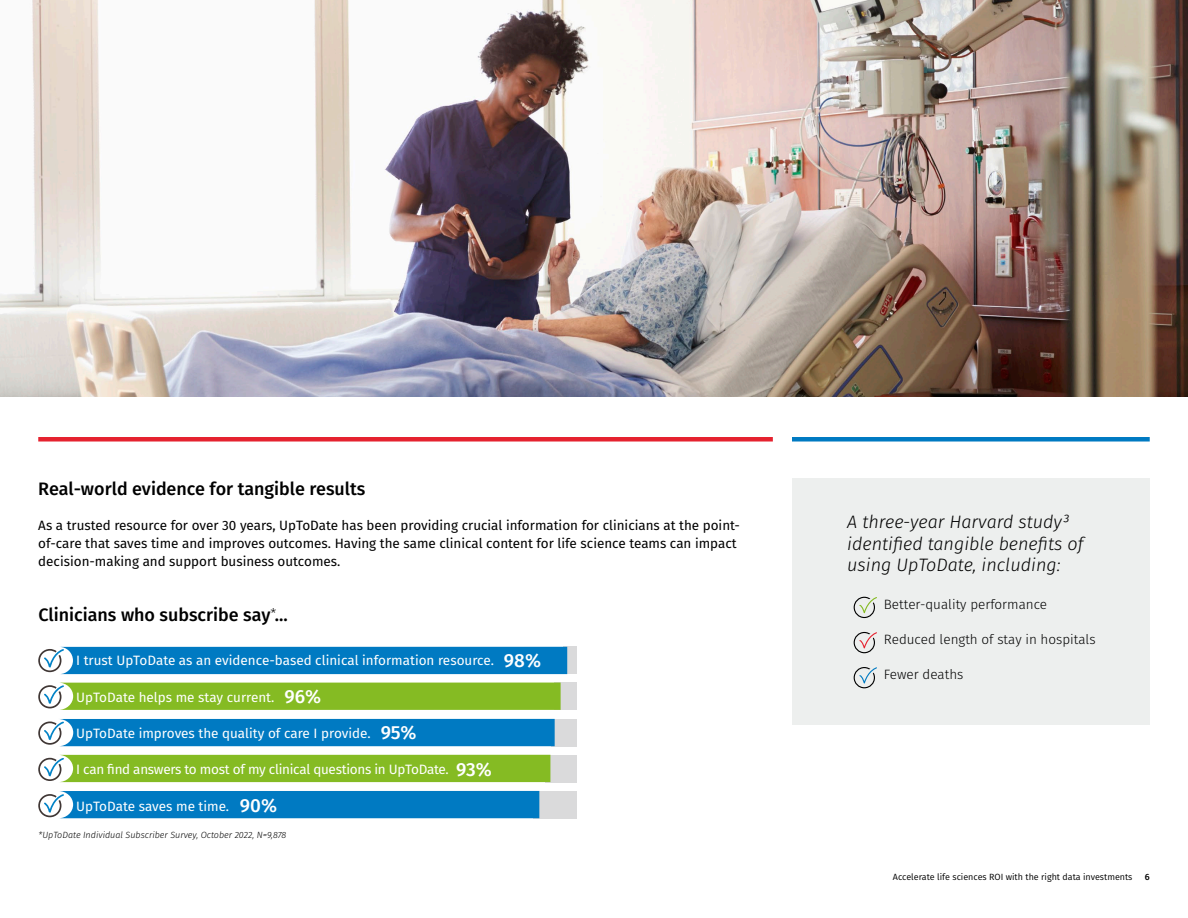
<style>
.page{position:relative;width:1188px;height:918px;background:#fff}
.page>*{position:absolute;margin:0;border:0;box-sizing:border-box;transform-origin:0 0}
.Callout_quote_text{font:italic 300 18px/21.6px "Fira Sans";color:#000}
.Subheader{font:500 18px "Fira Sans";color:#000}
.Subheader_-_12pt{font:500 18px "Fira Sans";color:#000}
.Text-_paragraph_body_-_9_12{font:13.5px/18px "Fira Sans";color:#000}
.Text-_paragraph_body_-_9_12-2{font:13.5px "Fira Sans";color:#fff}
.Bulletted_Text-_paragraph_body_-_9pt{font:300 13.5px "Fira Sans";color:#000}
.Text-_paragraph_body_-_9_12-3{font:13.5px "Fira Sans";letter-spacing:-.02em;color:#fff}
.Footnote_-_6pt{font:italic 300 9px "Fira Sans";color:#000}
.t1{font:9px "Fira Sans";color:#000}
.t2{font:500 9px "Fira Sans";color:#000}
.s1{font-weight:500;font-size:18.9px}
</style>
<div class="page">
<div style="left:792px;top:478px;width:358px;height:247px;background:#edefee"></div>
<div style="left:792px;top:437px;width:358px;height:5px;background:#007ac2"></div>
<div style="left:38px;top:437px;width:735px;height:5px;background:#e5222f"></div>
<div style="left:555px;top:683px;width:22px;height:27px;background:#dadadb"></div>
<div style="left:551px;top:719px;width:25px;height:27px;background:#dadadb"></div>
<div style="left:545px;top:755px;width:32px;height:27px;background:#dadadb"></div>
<div style="left:533px;top:791px;width:44px;height:27px;background:#dadadb"></div>
<div style="left:563px;top:647px;width:14px;height:27px;background:#dadadb"></div>
<div style="left:38px;top:647px;width:529px;height:27px;background:#007ac2"></div>
<svg style="left:38px;top:683px;width:523px;height:27px;background:#8abd2f"></svg>
<div style="left:38px;top:719px;width:517px;height:27px;background:#007ac2"></div>
<div style="left:38px;top:755px;width:512px;height:27px;background:#85bb23"></div>
<div style="left:38px;top:791px;width:501px;height:27px;background:#007ac2"></div>
<div style="left:854px;top:632px;width:21px;height:21px;border:1px solid #000;border-radius:50%"></div>
<svg style="left:853px;top:631px;width:24px;height:17px"></svg>
<div style="left:854px;top:667px;width:21px;height:21px;border:1px solid #000;border-radius:50%"></div>
<svg style="left:853px;top:667px;width:24px;height:16px"></svg>
<div style="left:854px;top:597px;width:21px;height:21px;border:1px solid #000;border-radius:50%"></div>
<svg style="left:853px;top:596px;width:24px;height:17px"></svg>
<img style="left:0;top:0;width:1188px;height:397px">
<p class="Subheader" style="left:38px;top:474px;width:329px">Real-world evidence for tangible results</p>
<p class="Text-_paragraph_body_-_9_12" style="left:38px;top:516px;width:703px">As a trusted resource for over 30 years, UpToDate has been providing crucial information for clinicians at the point&shy;of-care that saves time and improves outcomes. Having the same clinical content for life science teams can impact decision-making and support business outcomes.</p>
<p class="Subheader_-_12pt" style="left:38px;top:601px;width:251px">Clinicians who subscribe say<sup>*</sup>...</p>
<p class="Text-_paragraph_body_-_9_12-2" style="left:76px;top:650px;width:466px">I trust UpToDate as an evidence-based clinical information resource. <span class="s1">98%</span></p>
<p class="Text-_paragraph_body_-_9_12-2" style="left:76px;top:687px;width:247px">UpToDate helps me stay current. <span class="s1">96%</span></p>
<p class="Text-_paragraph_body_-_9_12-2" style="left:76px;top:723px;width:342px">UpToDate improves the quality of care I provide. <span class="s1">95%</span></p>
<p class="Text-_paragraph_body_-_9_12-3" style="left:76px;top:759px;width:417px">I can find answers to most of my clinical questions in UpToDate. <span class="s1">93%</span></p>
<p class="Text-_paragraph_body_-_9_12-2" style="left:76px;top:796px;width:202px">UpToDate saves me time. <span class="s1">90%</span></p>
<p class="Footnote_-_6pt" style="left:38px;top:829px;width:249px">*UpToDate Individual Subscriber Survey, October 2022, N=9,878</p>
<p class="Callout_quote_text" style="left:847px;top:511px;width:238px">A three-year Harvard study³ identified tangible benefits of using UpToDate, including:</p>
<p class="Bulletted_Text-_paragraph_body_-_9pt" style="left:884px;top:595px;width:165px">Better-quality performance</p>
<p class="Bulletted_Text-_paragraph_body_-_9pt" style="left:884px;top:630px;width:213px">Reduced length of stay in hospitals</p>
<p class="Bulletted_Text-_paragraph_body_-_9pt" style="left:884px;top:665px;width:81px">Fewer deaths</p>
<p class="t1" style="left:893px;top:870px;width:241px">Accelerate life sciences ROI with the right data investments</p>
<p class="t2" style="left:1145px;top:869px;width:6px">6</p>
</div>
